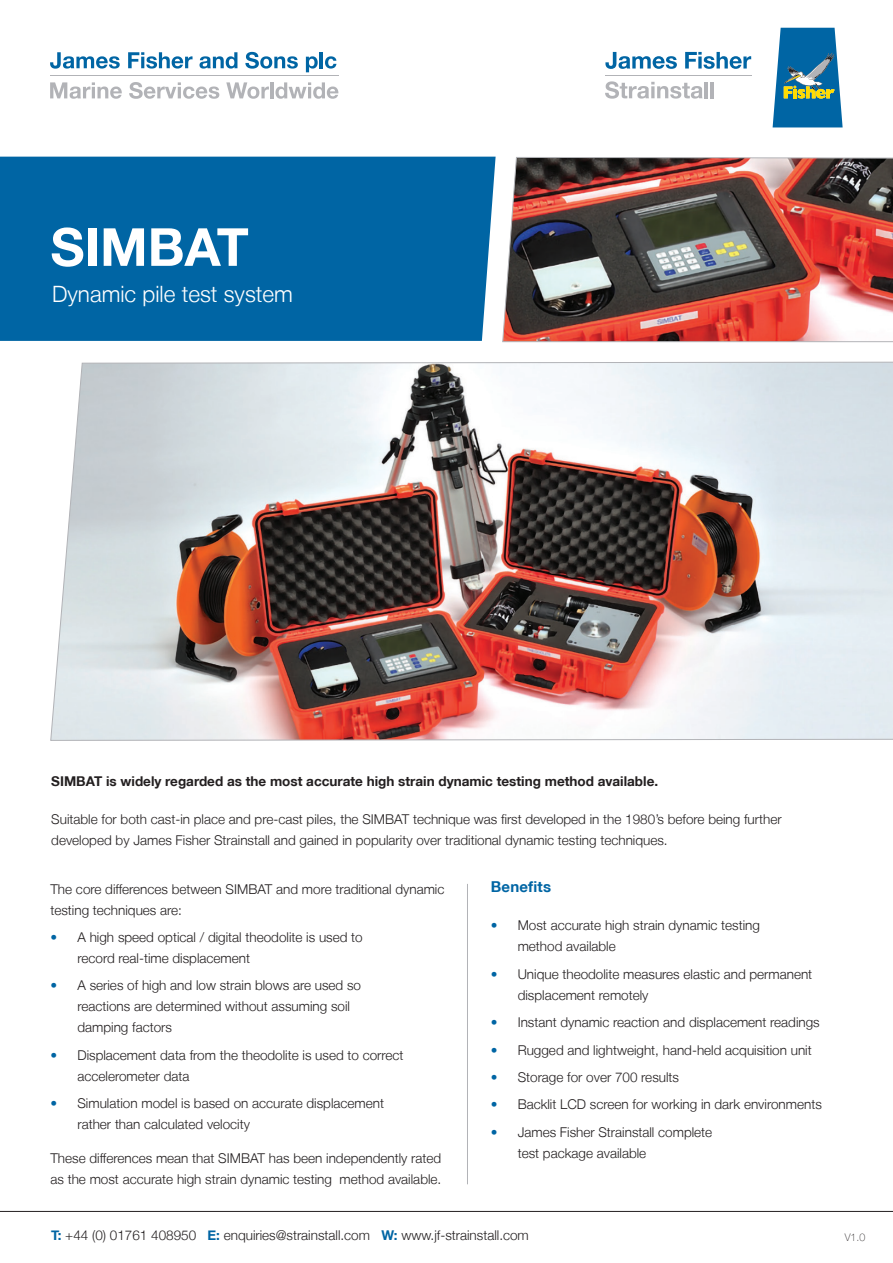
<style>
.page{position:relative;width:893px;height:1263px;background:#fff}
.page>*{position:absolute;margin:0;border:0;box-sizing:border-box;transform-origin:0 0}
.t1{font:700 52.5px "Helvetica Neue LT";color:#fff}
.t2{font:300 22.5px "Helvetica Neue LT";color:#fff}
.t3{font:700 15px "Helvetica Neue LT";letter-spacing:.015em;color:#0065a4}
.t4{font:300 13.5px/21px "Helvetica Neue LT";color:#231f20}
.t5{font:700 13.5px "Helvetica Neue LT";color:#231f20}
.t6{font:300 13.5px "Helvetica Neue";color:#231f20}
.t7{font:100 10.5px "Helvetica Neue LT";color:#231f20}
.s1{color:#0065a4}
.s2{font-weight:700;color:#0065a4}
</style>
<div class="page">
<div style="left:0;top:157px;width:496px;height:184px;background:#0065a4"></div>
<hr style="left:0;top:1211px;width:893px;height:1px;background:#231f20">
<hr style="left:467px;top:884px;width:1px;height:300px;background:#b2b3b7">
<img style="left:50px;top:362px;width:843px;height:379px">
<img style="left:502px;top:157px;width:391px;height:185px">
<hr style="left:50px;top:75px;width:289px;height:1px;background:#b2b3b7">
<svg style="left:50px;top:82px;width:72px;height:17px"></svg>
<svg style="left:129px;top:82px;width:90px;height:17px"></svg>
<svg style="left:226px;top:82px;width:43px;height:17px"></svg>
<hr style="left:270px;top:82px;width:3px;height:16px;background:#b2b3b7">
<svg style="left:275px;top:82px;width:63px;height:17px"></svg>
<svg style="left:50px;top:52px;width:70px;height:17px"></svg>
<svg style="left:128px;top:52px;width:65px;height:17px"></svg>
<svg style="left:200px;top:52px;width:37px;height:17px"></svg>
<svg style="left:245px;top:52px;width:53px;height:17px"></svg>
<svg style="left:306px;top:56px;width:12px;height:16px"></svg>
<hr style="left:320px;top:52px;width:3px;height:16px;background:#0065a4">
<svg style="left:325px;top:56px;width:11px;height:13px"></svg>
<svg style="left:605px;top:52px;width:146px;height:17px"></svg>
<hr style="left:605px;top:75px;width:146px;height:1px;background:#b2b3b7">
<svg style="left:773px;top:28px;width:70px;height:99px"></svg>
<svg style="left:605px;top:81px;width:97px;height:18px"></svg>
<hr style="left:705px;top:82px;width:3px;height:16px;background:#b2b3b7">
<hr style="left:711px;top:82px;width:3px;height:16px;background:#b2b3b7">
<p class="t1" style="left:50px;top:215px;width:200px">SIMBAT</p>
<p class="t2" style="left:52px;top:281px;width:242px">Dynamic pile test system</p>
<p class="t5" style="left:51px;top:773px;width:608px">SIMBAT is widely regarded as the most accurate high strain dynamic testing method available.</p>
<p class="t4" style="left:51px;top:808px;width:732px">Suitable for both cast-in place and pre-cast piles, the SIMBAT technique was first developed in the 1980’s before being further developed by James Fisher Strainstall and gained in popularity over traditional dynamic testing techniques.</p>
<p class="t4" style="left:50px;top:878px;width:395px">The core differences between SIMBAT and more traditional dynamic testing techniques are:</p>
<p class="t4" style="left:77px;top:926px;width:287px;text-indent:-27px"><span class="s1">•</span> A high speed optical / digital theodolite is used to record real-time displacement</p>
<p class="t4" style="left:77px;top:975px;width:285px;text-indent:-27px"><span class="s1">•</span> A series of high and low strain blows are used so reactions are determined without assuming soil damping factors</p>
<p class="t4" style="left:77px;top:1044px;width:328px;text-indent:-27px"><span class="s1">•</span> Displacement data from the theodolite is used to correct accelerometer data</p>
<p class="t4" style="left:77px;top:1092px;width:308px;text-indent:-27px"><span class="s1">•</span> Simulation model is based on accurate displacement rather than calculated velocity</p>
<p class="t4" style="left:50px;top:1147px;width:392px">These differences mean that SIMBAT has been independently rated as the most accurate high strain dynamic testing method available.</p>
<p class="t3" style="left:491px;top:878px;width:62px">Benefits</p>
<p class="t4" style="left:518px;top:915px;width:244px;text-indent:-27px"><span class="s1">•</span> Most accurate high strain dynamic testing method available</p>
<p class="t4" style="left:518px;top:963px;width:296px;text-indent:-27px"><span class="s1">•</span> Unique theodolite measures elastic and permanent displacement remotely</p>
<p class="t4" style="left:491px;top:1012px;width:331px"><span class="s1">•</span> Instant dynamic reaction and displacement readings</p>
<p class="t4" style="left:491px;top:1039px;width:323px"><span class="s1">•</span> Rugged and lightweight, hand-held acquisition unit</p>
<p class="t4" style="left:491px;top:1066px;width:190px"><span class="s1">•</span> Storage for over 700 results</p>
<p class="t4" style="left:491px;top:1094px;width:333px"><span class="s1">•</span> Backlit LCD screen for working in dark environments</p>
<p class="t4" style="left:518px;top:1121px;width:196px;text-indent:-27px"><span class="s1">•</span> James Fisher Strainstall complete test package available</p>
<p class="t6" style="left:51px;top:1224px;width:479px"><span class="s2">T:</span> +44 (0) 01761 408950 <span class="s2">E:</span> enquiries@strainstall.com <span class="s2">W:</span> www.jf-strainstall.com</p>
<p class="t7" style="left:845px;top:1232px;width:22px">V1.0</p>
</div>
